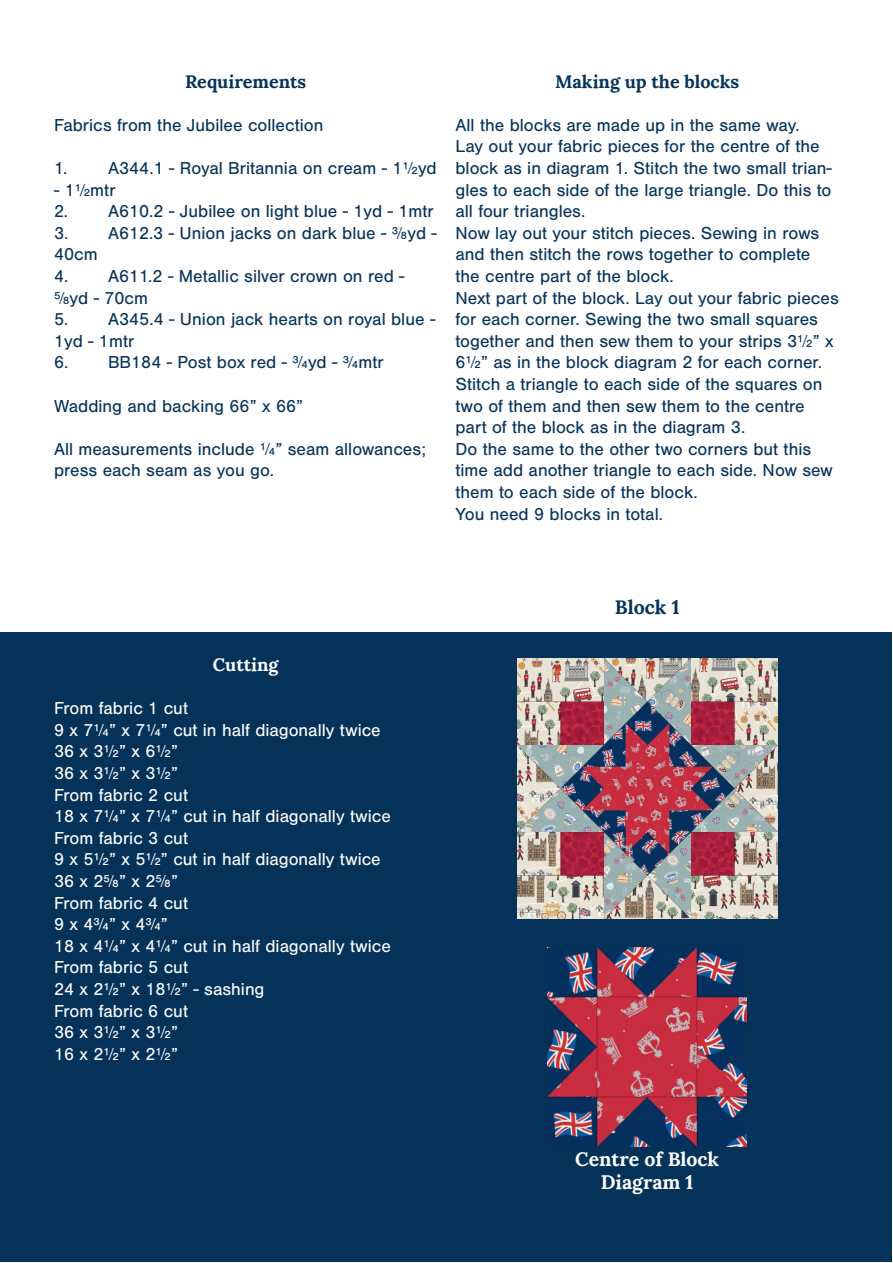
<style>
.page{position:relative;width:893px;height:1263px;background:#fff}
.page>*{position:absolute;margin:0;border:0;box-sizing:border-box;transform-origin:0 0}
.t1{font:700 19.5px "Lora";color:#fff}
.t2{font:700 19.5px "Lora";color:#053259}
.t3{font:18px/21.6px "Nimbus San";color:#053259}
.t4{font:18px "Nimbus San";color:#fff}
.t5{font:700 18px "Lora";color:#053259}
.t6{font:700 18px "Lora";color:#fff}
</style>
<div class="page">
<div style="left:1px;top:632px;width:891px;height:630px;background:#053259"></div>
<img style="left:548px;top:947px;width:199px;height:199px">
<img style="left:517px;top:659px;width:260px;height:260px">
<p class="t5" style="left:185px;top:66px;width:123px">Requirements</p>
<p class="t3" style="left:54px;top:114px;width:271px">Fabrics from the Jubilee collection</p>
<p class="t3" style="left:54px;top:158px;width:384px">1. A344.1 - Royal Britannia on cream - 1½yd</p>
<p class="t3" style="left:54px;top:179px;width:63px">- 1½mtr</p>
<p class="t3" style="left:54px;top:201px;width:381px">2. A610.2 - Jubilee on light blue - 1yd - 1mtr</p>
<p class="t3" style="left:54px;top:222px;width:384px">3. A612.3 - Union jacks on dark blue - ⅜yd -<br>40cm</p>
<p class="t3" style="left:54px;top:266px;width:352px">4. A611.2 - Metallic silver crown on red - ⅝yd - 70cm</p>
<p class="t3" style="left:54px;top:309px;width:383px">5. A345.4 - Union jack hearts on royal blue -<br>1yd - 1mtr</p>
<p class="t3" style="left:54px;top:352px;width:331px">6. BB184 - Post box red - ¾yd - ¾mtr</p>
<p class="t3" style="left:54px;top:395px;width:251px">Wadding and backing 66” x 66”</p>
<p class="t3" style="left:54px;top:438px;width:374px">All measurements include ¼” seam allowances; press each seam as you go.</p>
<p class="t5" style="left:555px;top:66px;width:186px">Making up the blocks</p>
<p class="t3" style="left:455px;top:114px;width:346px">All the blocks are made up in the same way.</p>
<p class="t3" style="left:455px;top:136px;width:378px">Lay out your fabric pieces for the centre of the block as in diagram 1. Stitch the two small trian&shy;gles to each side of the large triangle. Do this to all four triangles.</p>
<p class="t3" style="left:455px;top:222px;width:365px">Now lay out your stitch pieces. Sewing in rows and then stitch the rows together to complete the centre part of the block.</p>
<p class="t3" style="left:455px;top:287px;width:385px">Next part of the block. Lay out your fabric pieces for each corner. Sewing the two small squares together and then sew them to your strips 3½” x 6½” as in the block diagram 2 for each corner.<br>Stitch a triangle to each side of the squares on two of them and then sew them to the centre part of the block as in the diagram 3.</p>
<p class="t3" style="left:455px;top:438px;width:379px">Do the same to the other two corners but this time add another triangle to each side. Now sew them to each side of the block.</p>
<p class="t3" style="left:455px;top:503px;width:209px">You need 9 blocks in total.</p>
<p class="t6" style="left:213px;top:649px;width:67px">Cutting</p>
<p class="t4" style="left:54px;top:698px;width:135px">From fabric 1 cut</p>
<p class="t4" style="left:54px;top:720px;width:328px">9 x 7¼” x 7¼” cut in half diagonally twice</p>
<p class="t4" style="left:54px;top:741px;width:126px">36 x 3½” x 6½”</p>
<p class="t4" style="left:54px;top:763px;width:126px">36 x 3½” x 3½”</p>
<p class="t4" style="left:54px;top:785px;width:135px">From fabric 2 cut</p>
<p class="t4" style="left:54px;top:806px;width:338px">18 x 7¼” x 7¼” cut in half diagonally twice</p>
<p class="t4" style="left:54px;top:828px;width:135px">From fabric 3 cut</p>
<p class="t4" style="left:54px;top:849px;width:328px">9 x 5½” x 5½” cut in half diagonally twice</p>
<p class="t4" style="left:54px;top:871px;width:126px">36 x 2⅝” x 2⅝”</p>
<p class="t4" style="left:54px;top:893px;width:135px">From fabric 4 cut</p>
<p class="t4" style="left:54px;top:914px;width:115px">9 x 4¾” x 4¾”</p>
<p class="t4" style="left:54px;top:936px;width:338px">18 x 4¼” x 4¼” cut in half diagonally twice</p>
<p class="t4" style="left:54px;top:957px;width:135px">From fabric 5 cut</p>
<p class="t4" style="left:54px;top:979px;width:212px">24 x 2½” x 18½” - sashing</p>
<p class="t4" style="left:54px;top:1001px;width:135px">From fabric 6 cut</p>
<p class="t4" style="left:54px;top:1022px;width:126px">36 x 3½” x 3½”</p>
<p class="t4" style="left:54px;top:1044px;width:126px">16 x 2½” x 2½”</p>
<p class="t2" style="left:615px;top:591px;width:66px">Block 1</p>
<p class="t1" style="left:575px;top:1142px;width:145px">Centre of Block</p>
<p class="t1" style="left:601px;top:1165px;width:94px">Diagram 1</p>
</div>
